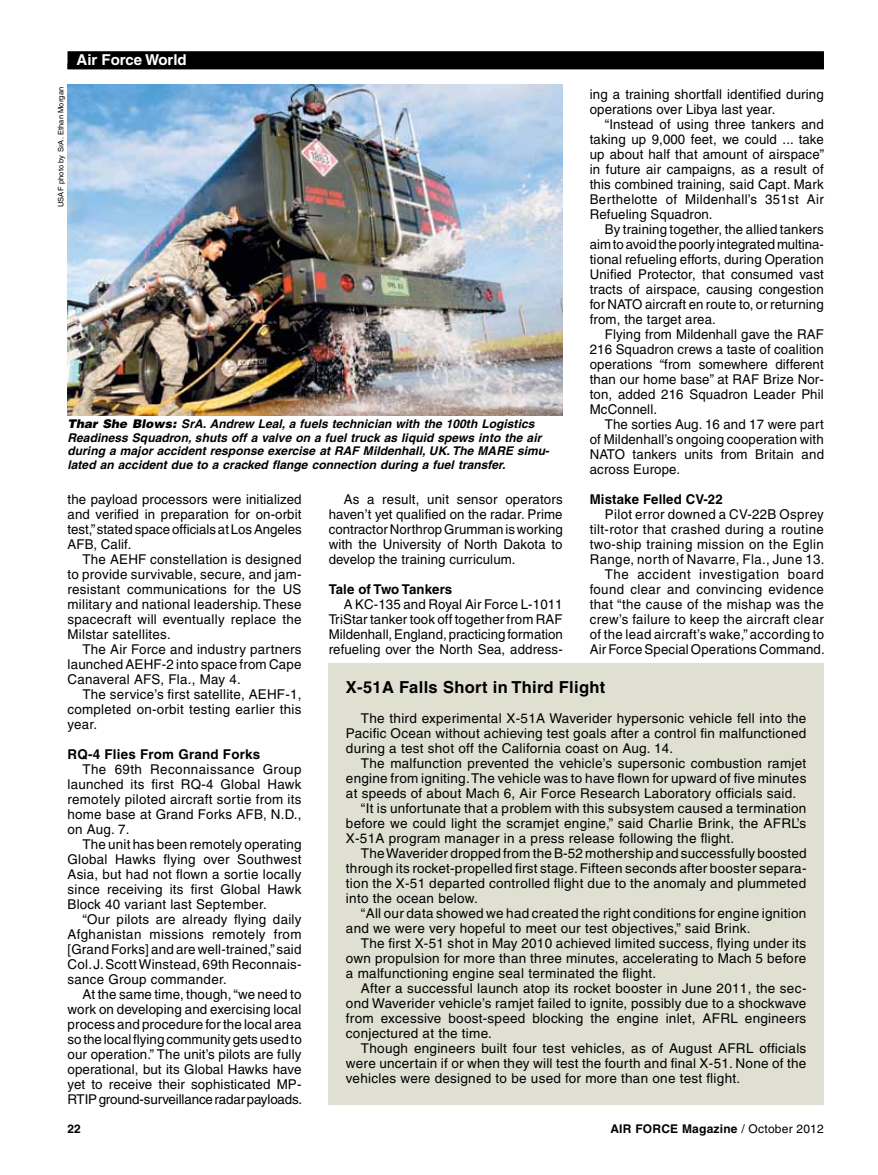
<style>
.page{position:relative;width:878px;height:1175px;background:#fff}
.page>*{position:absolute;margin:0;border:0;box-sizing:border-box;transform-origin:0 0}
.t1{font:700 16.5px "Helvetica";letter-spacing:.02em;color:#000}
.t2{font:700 15px "Helvetica";color:#fff}
.t3{font:13.5px/15px "Helvetica";letter-spacing:.02em;color:#000;text-align:justify}
.t4{font:700 13.5px "Helvetica";letter-spacing:.01em;color:#000}
.t5{font:italic 700 12px/13.5px "Helvetica";letter-spacing:.005em;color:#000}
.t6{font:700 12px "Helvetica";letter-spacing:.02em;color:#000}
.t7{font:7.5px "Helvetica";letter-spacing:.02em;color:#000}
.s1{font-weight:900}
.s2{font-weight:400}
</style>
<div class="page">
<img style="left:68px;top:85px;width:494px;height:330px">
<div style="left:328px;top:663px;width:496px;height:441px;background:#dfe0d2"></div>
<div style="left:68px;top:51px;width:756px;height:18px;background:#000"></div>
<p class="t2" style="left:76px;top:50px;width:112px">Air Force World</p>
<p class="t7" style="left:56px;top:207px;width:122px;rotate:-90deg">USAF photo by SrA. Ethan Morgan</p>
<p class="t3" style="left:589px;top:87px;width:235px">ing a training shortfall identified during operations over Libya last year.</p>
<p class="t3" style="left:589px;top:117px;width:236px;text-indent:15px">“Instead of using three tankers and taking up 9,000 feet, we could ... take up about half that amount of airspace” in future air campaigns, as a result of this combined training, said Capt. Mark Berthelotte of Mildenhall’s 351st Air Refueling Squadron.</p>
<p class="t3" style="left:589px;top:222px;width:235px;text-indent:15px">By training together, the allied tankers aim to avoid the poorly integrated multina&shy;tional refueling efforts, during Operation Unified Protector, that consumed vast tracts of airspace, causing congestion for NATO aircraft en route to, or returning from, the target area.</p>
<p class="t3" style="left:589px;top:327px;width:235px;text-indent:15px">Flying from Mildenhall gave the RAF 216 Squadron crews a taste of coalition operations “from somewhere different than our home base” at RAF Brize Nor&shy;ton, added 216 Squadron Leader Phil McConnell.</p>
<p class="t3" style="left:589px;top:417px;width:236px;text-indent:15px">The sorties Aug. 16 and 17 were part of Mildenhall’s ongoing cooperation with NATO tankers units from Britain and across Europe.</p>
<p class="t4" style="left:589px;top:491px;width:134px">Mistake Felled CV-22</p>
<p class="t3" style="left:589px;top:507px;width:236px;text-align:right">Pilot error downed a CV-22B Osprey tilt-rotor that crashed during a routine two-ship training mission on the Eglin Range, north of Navarre, Fla., June 13.<br>The accident investigation board found clear and convincing evidence that “the cause of the mishap was the crew’s failure to keep the aircraft clear of the lead aircraft’s wake,” according to Air Force Special Operations Command.</p>
<p class="t5" style="left:68px;top:417px;width:483px"><span class="s1">Thar She Blows:</span> SrA. Andrew Leal, a fuels technician with the 100th Logistics Readiness Squadron, shuts off a valve on a fuel truck as liquid spews into the air during a major accident response exercise at RAF Mildenhall, UK. The MARE simu&shy;lated an accident due to a cracked flange connection during a fuel transfer.</p>
<p class="t3" style="left:68px;top:492px;width:236px">the payload processors were initialized and verified in preparation for on-orbit test,” stated space officials at Los Angeles AFB, Calif.</p>
<p class="t3" style="left:68px;top:552px;width:235px;text-indent:15px">The AEHF constellation is designed to provide survivable, secure, and jam&shy;resistant communications for the US military and national leadership. These spacecraft will eventually replace the Milstar satellites.</p>
<p class="t3" style="left:68px;top:642px;width:235px;text-indent:15px">The Air Force and industry partners launched AEHF-2 into space from Cape Canaveral AFS, Fla., May 4.</p>
<p class="t3" style="left:68px;top:687px;width:235px;text-indent:15px">The service’s first satellite, AEHF-1, completed on-orbit testing earlier this year.</p>
<p class="t4" style="left:68px;top:746px;width:194px">RQ-4 Flies From Grand Forks</p>
<p class="t3" style="left:68px;top:762px;width:235px;text-indent:15px">The 69th Reconnaissance Group launched its first RQ-4 Global Hawk remotely piloted aircraft sortie from its home base at Grand Forks AFB, N.D., on Aug. 7.</p>
<p class="t3" style="left:68px;top:837px;width:235px;text-indent:15px">The unit has been remotely operating Global Hawks flying over Southwest Asia, but had not flown a sortie locally since receiving its first Global Hawk Block 40 variant last September.</p>
<p class="t3" style="left:68px;top:912px;width:235px;text-indent:15px">“Our pilots are already flying daily Afghanistan missions remotely from [Grand Forks] and are well-trained,” said Col. J. Scott Winstead, 69th Reconnais&shy;sance Group commander.</p>
<p class="t3" style="left:68px;top:987px;width:236px;text-indent:15px">At the same time, though, “we need to work on developing and exercising local process and procedure for the local area so the local flying community gets used to our operation.” The unit’s pilots are fully operational, but its Global Hawks have yet to receive their sophisticated MP-RTIP ground-surveillance radar payloads.</p>
<p class="t3" style="left:328px;top:492px;width:236px;text-indent:15px">As a result, unit sensor operators haven’t yet qualified on the radar. Prime contractor Northrop Grumman is working with the University of North Dakota to develop the training curriculum.</p>
<p class="t4" style="left:328px;top:581px;width:125px">Tale of Two Tankers</p>
<p class="t3" style="left:328px;top:597px;width:236px;text-indent:15px">A KC-135 and Royal Air Force L-1011<br>TriStar tanker took off together from RAF Mildenhall, England, practicing formation refueling over the North Sea, address-</p>
<p class="t1" style="left:346px;top:677px;width:261px">X-51A Falls Short in Third Flight</p>
<p class="t3" style="left:346px;top:711px;width:462px;text-indent:15px">The third experimental X-51A Waverider hypersonic vehicle fell into the Pacific Ocean without achieving test goals after a control fin malfunctioned during a test shot off the California coast on Aug. 14.</p>
<p class="t3" style="left:361px;top:756px;width:447px">The malfunction prevented the vehicle’s supersonic combustion ramjet</p>
<p class="t3" style="left:346px;top:771px;width:462px">engine from igniting. The vehicle was to have flown for upward of five minutes</p>
<p class="t3" style="left:346px;top:786px;width:452px">at speeds of about Mach 6, Air Force Research Laboratory officials said.</p>
<p class="t3" style="left:361px;top:801px;width:447px">“It is unfortunate that a problem with this subsystem caused a termination</p>
<p class="t3" style="left:346px;top:816px;width:462px">before we could light the scramjet engine,” said Charlie Brink, the AFRL’s</p>
<p class="t3" style="left:346px;top:831px;width:390px">X-51A program manager in a press release following the flight.</p>
<p class="t3" style="left:361px;top:846px;width:447px">The Waverider dropped from the B-52 mothership and successfully boosted</p>
<p class="t3" style="left:346px;top:861px;width:462px">through its rocket-propelled first stage. Fifteen seconds after booster separa-</p>
<p class="t3" style="left:346px;top:876px;width:462px">tion the X-51 departed controlled flight due to the anomaly and plummeted</p>
<p class="t3" style="left:346px;top:891px;width:133px">into the ocean below.</p>
<p class="t3" style="left:361px;top:906px;width:447px">“All our data showed we had created the right conditions for engine ignition</p>
<p class="t3" style="left:346px;top:921px;width:406px">and we were very hopeful to meet our test objectives,” said Brink.</p>
<p class="t3" style="left:361px;top:936px;width:447px">The first X-51 shot in May 2010 achieved limited success, flying under its</p>
<p class="t3" style="left:346px;top:951px;width:462px">own propulsion for more than three minutes, accelerating to Mach 5 before</p>
<p class="t3" style="left:346px;top:966px;width:312px">a malfunctioning engine seal terminated the flight.</p>
<p class="t3" style="left:361px;top:981px;width:447px">After a successful launch atop its rocket booster in June 2011, the sec-</p>
<p class="t3" style="left:346px;top:996px;width:462px">ond Waverider vehicle’s ramjet failed to ignite, possibly due to a shockwave</p>
<p class="t3" style="left:346px;top:1011px;width:462px">from excessive boost-speed blocking the engine inlet, AFRL engineers</p>
<p class="t3" style="left:346px;top:1026px;width:148px">conjectured at the time.</p>
<p class="t3" style="left:361px;top:1041px;width:447px">Though engineers built four test vehicles, as of August AFRL officials</p>
<p class="t3" style="left:346px;top:1056px;width:462px">were uncertain if or when they will test the fourth and final X-51. None of the</p>
<p class="t3" style="left:346px;top:1071px;width:396px">vehicles were designed to be used for more than one test flight.</p>
<p class="t6" style="left:68px;top:1121px;width:15px">22</p>
<p class="t6" style="left:610px;top:1121px;width:215px">AIR FORCE Magazine <span class="s2">/ October 2012</span></p>
</div>
